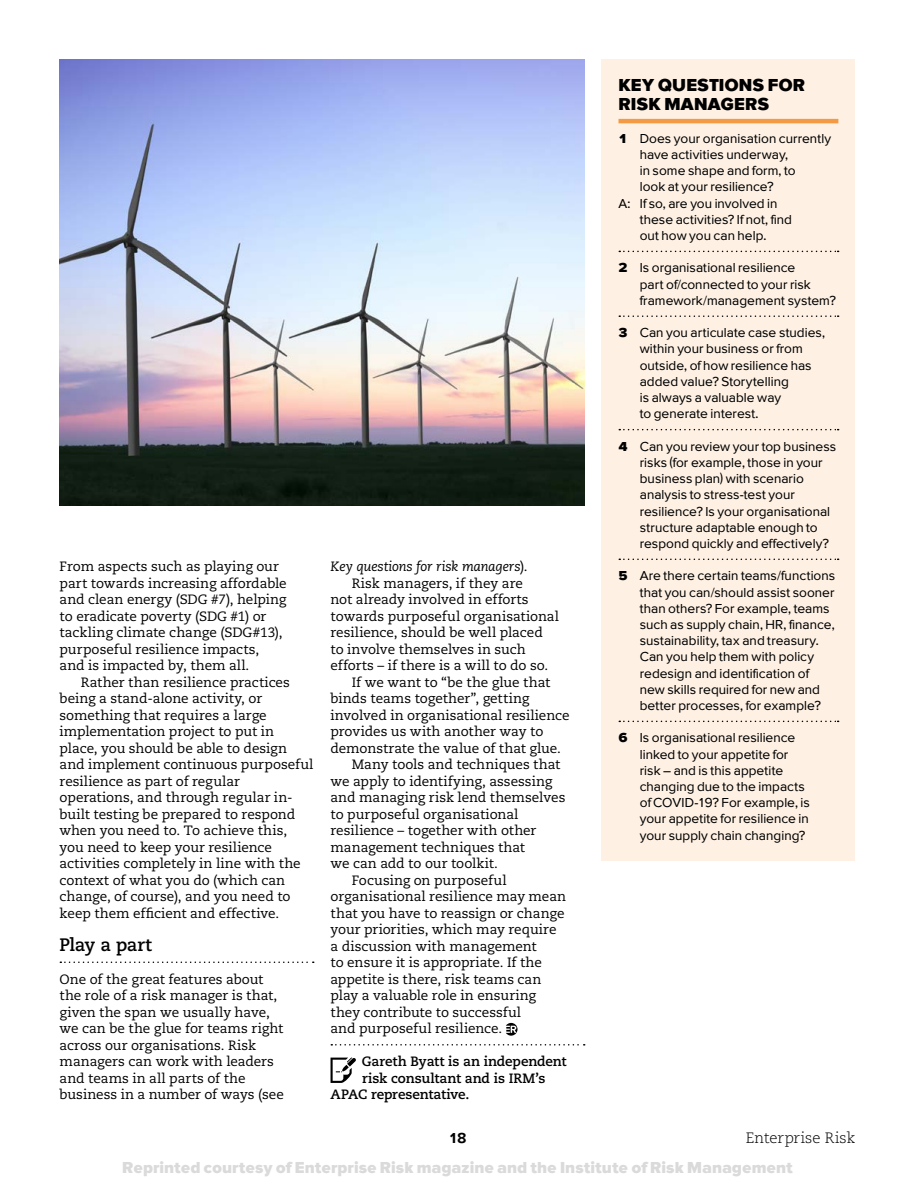
<style>
.page{position:relative;width:915px;height:1191px;background:#fff}
.page>*{position:absolute;margin:0;border:0;box-sizing:border-box;transform-origin:0 0}
.t1{font:900 18px/19.5px "Proxima Sans";color:#000}
.t2{font:700 18px "Caecilia LT Std";letter-spacing:-.025em;color:#000}
.t3{font:900 16.5px "Proxima Sans";color:#dadada}
.t4{font:300 15px "Caecilia LT Std";letter-spacing:.005em;color:#000}
.t5{font:500 15px "Proxima Sans";color:#000}
.t6{font:13.5px/16.5px "Caecilia LT Std";color:#000}
.t7{font:13.5px/16.2px "Proxima Sans";letter-spacing:.005em;color:#000}
.t8{font:700 13.5px "Caecilia LT Std";letter-spacing:-.01em;color:#000}
.t9{font:italic 13.5px "Caecilia LT Std";letter-spacing:-.01em;color:#000}
.s1{font-style:normal}
.s2{font-weight:900}
</style>
<div class="page">
<svg style="left:60px;top:961px;width:253px;height:2px"></svg>
<svg style="left:331px;top:1044px;width:253px;height:1px"></svg>
<svg style="left:506px;top:1023px;width:11px;height:12px"></svg>
<svg style="left:330px;top:1057px;width:26px;height:26px"></svg>
<div style="left:601px;top:60px;width:254px;height:800px;background:#fef1e4"></div>
<hr style="left:618px;top:119px;width:220px;height:4px;background:#f49944">
<svg style="left:619px;top:251px;width:219px;height:1px"></svg>
<svg style="left:619px;top:315px;width:219px;height:2px"></svg>
<svg style="left:619px;top:429px;width:219px;height:1px"></svg>
<svg style="left:619px;top:558px;width:219px;height:2px"></svg>
<svg style="left:619px;top:720px;width:219px;height:2px"></svg>
<img style="left:60px;top:60px;width:524px;height:445px">
<p class="t6" style="left:60px;top:558px;width:229px">From aspects such as playing our part towards increasing affordable and clean energy (SDG #7), helping to eradicate poverty (SDG #1) or tackling climate change (SDG#13), purposeful resilience impacts, and is impacted by, them all.</p>
<p class="t6" style="left:60px;top:674px;width:255px;text-indent:21px">Rather than resilience practices being a stand-alone activity, or something that requires a large implementation project to put in place, you should be able to design and implement continuous purposeful resilience as part of regular operations, and through regular in&shy;built testing be prepared to respond when you need to. To achieve this, you need to keep your resilience activities completely in line with the context of what you do (which can change, of course), and you need to keep them efficient and effective.</p>
<h1 class="t2" style="left:60px;top:934px;width:94px">Play a part</h1>
<p class="t6" style="left:60px;top:971px;width:226px">One of the great features about the role of a risk manager is that, given the span we usually have, we can be the glue for teams right across our organisations. Risk managers can work with leaders and teams in all parts of the business in a number of ways (see</p>
<p class="t9" style="left:330px;top:559px;width:199px">Key questions for risk managers<span class="s1">).</span></p>
<p class="t6" style="left:351px;top:575px;width:173px">Risk managers, if they are</p>
<p class="t6" style="left:330px;top:591px;width:200px">not already involved in efforts</p>
<p class="t6" style="left:330px;top:608px;width:230px">towards purposeful organisational</p>
<p class="t6" style="left:330px;top:624px;width:214px">resilience, should be well placed</p>
<p class="t6" style="left:330px;top:641px;width:197px">to involve themselves in such</p>
<p class="t6" style="left:330px;top:657px;width:219px">efforts – if there is a will to do so.</p>
<p class="t6" style="left:351px;top:674px;width:200px">If we want to “be the glue that</p>
<p class="t6" style="left:330px;top:690px;width:200px">binds teams together”, getting</p>
<p class="t6" style="left:330px;top:707px;width:240px">involved in organisational resilience</p>
<p class="t6" style="left:330px;top:723px;width:214px">provides us with another way to</p>
<p class="t6" style="left:330px;top:740px;width:232px">demonstrate the value of that glue.</p>
<p class="t6" style="left:351px;top:756px;width:210px">Many tools and techniques that</p>
<p class="t6" style="left:330px;top:773px;width:223px">we apply to identifying, assessing</p>
<p class="t6" style="left:330px;top:789px;width:236px">and managing risk lend themselves</p>
<p class="t6" style="left:330px;top:806px;width:189px">to purposeful organisational</p>
<p class="t6" style="left:330px;top:822px;width:207px">resilience – together with other</p>
<p class="t6" style="left:330px;top:839px;width:196px">management techniques that</p>
<p class="t6" style="left:330px;top:855px;width:169px">we can add to our toolkit.</p>
<p class="t6" style="left:351px;top:872px;width:156px">Focusing on purposeful</p>
<p class="t6" style="left:330px;top:888px;width:237px">organisational resilience may mean</p>
<p class="t6" style="left:330px;top:905px;width:235px">that you have to reassign or change</p>
<p class="t6" style="left:330px;top:921px;width:227px">your priorities, which may require</p>
<p class="t6" style="left:330px;top:938px;width:207px">a discussion with management</p>
<p class="t6" style="left:330px;top:954px;width:213px">to ensure it is appropriate. If the</p>
<p class="t6" style="left:330px;top:971px;width:212px">appetite is there, risk teams can</p>
<p class="t6" style="left:330px;top:987px;width:207px">play a valuable role in ensuring</p>
<p class="t6" style="left:330px;top:1004px;width:192px">they contribute to successful</p>
<p class="t6" style="left:330px;top:1020px;width:173px">and purposeful resilience.</p>
<p class="t8" style="left:362px;top:1053px;width:206px">Gareth Byatt is an independent</p>
<p class="t8" style="left:362px;top:1070px;width:185px">risk consultant and is IRM’s</p>
<p class="t8" style="left:330px;top:1086px;width:140px">APAC representative.</p>
<h1 class="t1" style="left:618px;top:75px;width:188px">KEY QUESTIONS FOR<br>RISK MANAGERS</h1>
<p class="t7" style="left:618px;top:130px;width:214px"><span class="s2">1</span> Does your organisation currently</p>
<p class="t7" style="left:639px;top:146px;width:150px">have activities underway,</p>
<p class="t7" style="left:639px;top:162px;width:157px">in some shape and form, to</p>
<p class="t7" style="left:639px;top:179px;width:135px">look at your resilience?</p>
<p class="t7" style="left:618px;top:195px;width:160px">A: If so, are you involved in</p>
<p class="t7" style="left:639px;top:211px;width:154px">these activities? If not, find</p>
<p class="t7" style="left:639px;top:227px;width:128px">out how you can help.</p>
<p class="t7" style="left:639px;top:260px;width:197px;text-indent:-21px"><span class="s2">2</span> Is organisational resilience<br>part of/connected to your risk framework/management system?</p>
<p class="t7" style="left:639px;top:324px;width:187px;text-indent:-21px"><span class="s2">3</span> Can you articulate case studies, within your business or from outside, of how resilience has added value? Storytelling<br>is always a valuable way<br>to generate interest.</p>
<p class="t7" style="left:639px;top:438px;width:198px;text-indent:-21px"><span class="s2">4</span> Can you review your top business risks (for example, those in your business plan) with scenario analysis to stress-test your resilience? Is your organisational structure adaptable enough to respond quickly and effectively?</p>
<p class="t7" style="left:639px;top:567px;width:197px;text-indent:-21px"><span class="s2">5</span> Are there certain teams/functions that you can/should assist sooner than others? For example, teams such as supply chain, HR, finance, sustainability, tax and treasury.<br>Can you help them with policy redesign and identification of new skills required for new and better processes, for example?</p>
<p class="t7" style="left:639px;top:729px;width:172px;text-indent:-21px"><span class="s2">6</span> Is organisational resilience linked to your appetite for risk – and is this appetite changing due to the impacts of COVID-19? For example, is your appetite for resilience in your supply chain changing?</p>
<p class="t5" style="left:448px;top:1129px;width:20px">18</p>
<p class="t4" style="left:745px;top:1129px;width:111px">Enterprise Risk</p>
<p class="t3" style="left:122px;top:1158px;width:671px">Reprinted courtesy of Enterprise Risk magazine and the Institute of Risk Management</p>
</div>
